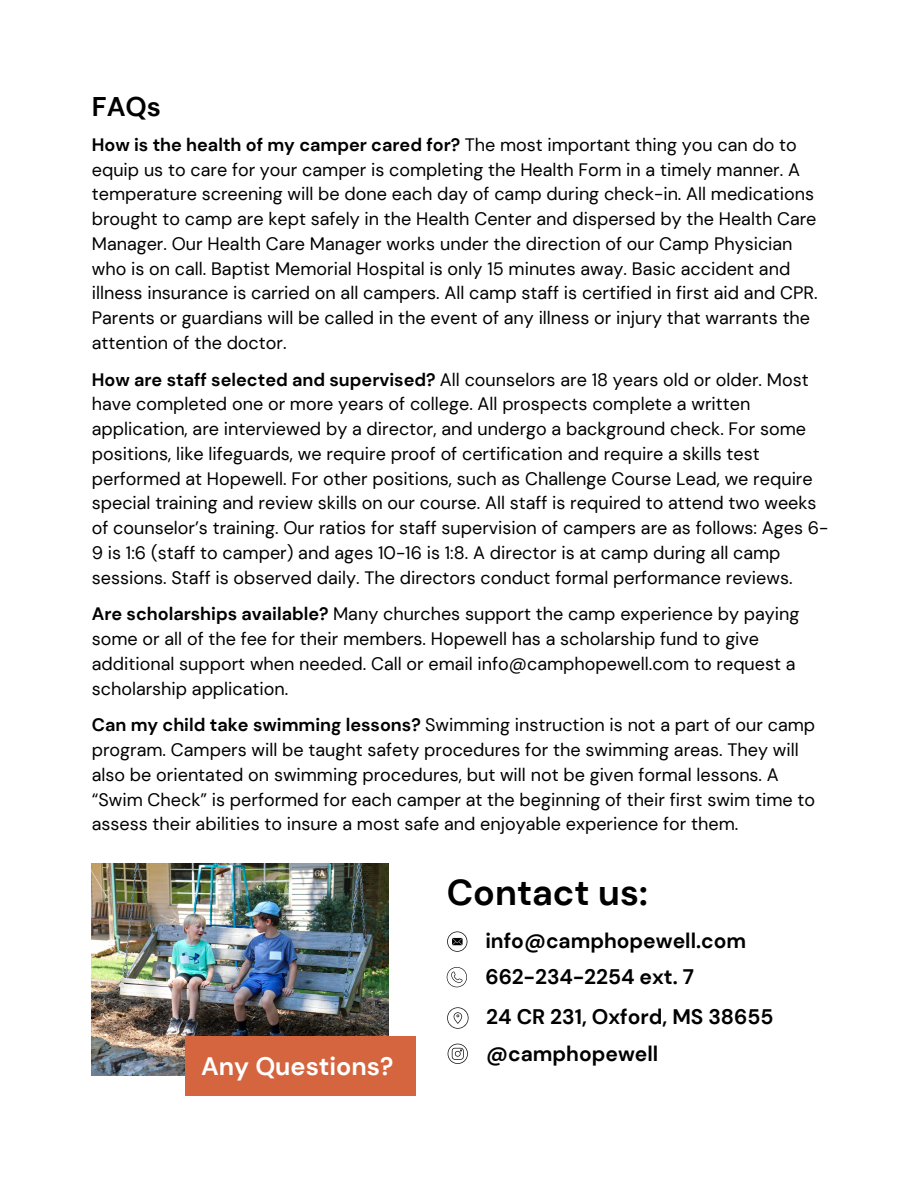
<style>
.page{position:relative;width:918px;height:1188px;background:#fff}
.page>*{position:absolute;margin:0;border:0;box-sizing:border-box;transform-origin:0 0}
.t1{font:700 36px "DM Sans";color:#000}
.t2{font:700 27px "DM Sans";color:#000}
.t3{font:700 25.2px "DM Sans";color:#fff}
.t4{font:700 21px "DM Sans";color:#000}
.t5{font:18px/24.8px "DM Sans";color:#000}
.s1{font-weight:700}
</style>
<div class="page">
<img style="left:92px;top:864px;width:297px;height:211px">
<svg style="left:448px;top:1044px;width:20px;height:20px"></svg>
<svg style="left:447px;top:931px;width:20px;height:21px"></svg>
<svg style="left:447px;top:967px;width:20px;height:20px"></svg>
<svg style="left:447px;top:1007px;width:22px;height:22px"></svg>
<div style="left:185px;top:1036px;width:231px;height:60px;background:#d4653f"></div>
<p class="t2" style="left:92px;top:89px;width:71px">FAQs</p>
<p class="t5" style="left:92px;top:132px;width:727px"><span class="s1">How is the health of my camper cared for?</span> The most important thing you can do to equip us to care for your camper is completing the Health Form in a timely manner. A temperature screening will be done each day of camp during check-in. All medications brought to camp are kept safely in the Health Center and dispersed by the Health Care Manager. Our Health Care Manager works under the direction of our Camp Physician who is on call. Baptist Memorial Hospital is only 15 minutes away. Basic accident and illness insurance is carried on all campers. All camp staff is certified in first aid and CPR.<br>Parents or guardians will be called in the event of any illness or injury that warrants the attention of the doctor.</p>
<p class="t5" style="left:92px;top:367px;width:738px"><span class="s1">How are staff selected and supervised?</span> All counselors are 18 years old or older. Most have completed one or more years of college. All prospects complete a written application, are interviewed by a director, and undergo a background check. For some positions, like lifeguards, we require proof of certification and require a skills test performed at Hopewell. For other positions, such as Challenge Course Lead, we require special training and review skills on our course. All staff is required to attend two weeks of counselor’s training. Our ratios for staff supervision of campers are as follows: Ages 6- 9 is 1:6 (staff to camper) and ages 10-16 is 1:8. A director is at camp during all camp sessions. Staff is observed daily. The directors conduct formal performance reviews.</p>
<p class="t5" style="left:92px;top:602px;width:709px"><span class="s1">Are scholarships available?</span> Many churches support the camp experience by paying some or all of the fee for their members. Hopewell has a scholarship fund to give additional support when needed. Call or email info@camphopewell.com to request a scholarship application.</p>
<p class="t5" style="left:92px;top:713px;width:725px"><span class="s1">Can my child take swimming lessons?</span> Swimming instruction is not a part of our camp program. Campers will be taught safety procedures for the swimming areas. They will also be orientated on swimming procedures, but will not be given formal lessons. A “Swim Check” is performed for each camper at the beginning of their first swim time to assess their abilities to insure a most safe and enjoyable experience for them.</p>
<p class="t1" style="left:447px;top:870px;width:202px">Contact us:</p>
<p class="t4" style="left:485px;top:928px;width:262px">info@camphopewell.com</p>
<p class="t4" style="left:485px;top:963px;width:210px">662-234-2254 ext. 7</p>
<p class="t3" style="left:201px;top:1050px;width:194px">Any Questions?</p>
<p class="t4" style="left:486px;top:1003px;width:289px">24 CR 231, Oxford, MS 38655</p>
<p class="t4" style="left:486px;top:1040px;width:174px">@camphopewell</p>
</div>
